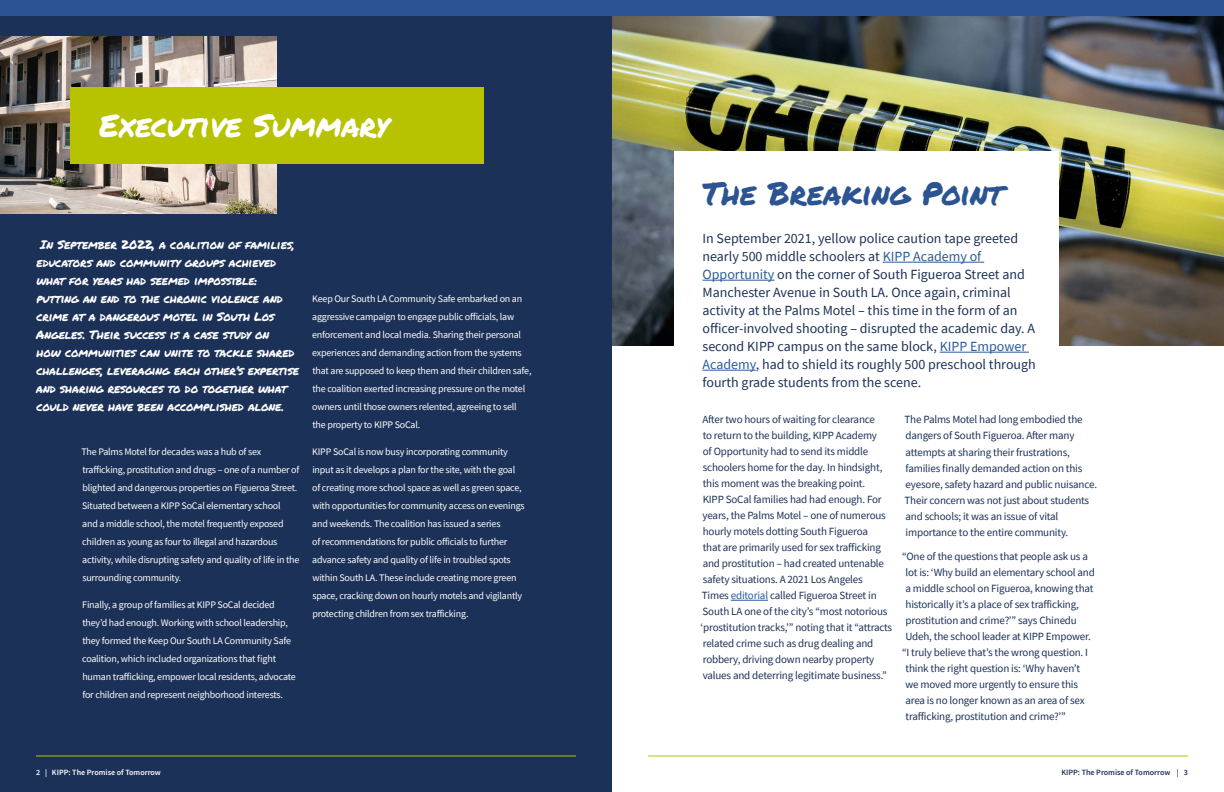
<style>
.page{position:relative;width:1224px;height:792px;background:#fff}
.page>*{position:absolute;margin:0;border:0;box-sizing:border-box;transform-origin:0 0}
.t1{font:31.5px "Permanent Marker";color:#2c5492}
.t2{font:31.5px "Permanent Marker";color:#fff}
.t3{font:14px/18px "Source Sans Pro";color:#1c3157}
.t4{font:12px/18px "Permanent Marker";letter-spacing:-.01em;color:#fff}
.t5{font:11px/16px "Source Sans Pro";letter-spacing:-.015em;color:#1c3157}
.t6{font:10px/18px "Source Sans Pro";letter-spacing:-.02em;color:#fff}
.t7{font:600 8px "Source Sans Pro";color:#fff}
.t8{font:600 8px "Source Sans Pro";color:#1c3157}
.s1{color:#275b9b}
</style>
<div class="page">
<div style="left:0;top:0;width:612px;height:792px;background:#1c3157"></div>
<img style="left:612px;top:16px;width:612px;height:329px">
<img style="left:0;top:37px;width:277px;height:177px">
<div style="left:674px;top:151px;width:385px;height:200px;background:#fff"></div>
<div style="left:70px;top:87px;width:414px;height:76px;background:#b7c300"></div>
<hr style="left:731px;top:600px;width:37px;height:1px;background:#275b9b">
<hr style="left:883px;top:262px;width:101px;height:1px;background:#275b9b">
<hr style="left:703px;top:280px;width:72px;height:1px;background:#275b9b">
<hr style="left:940px;top:352px;width:89px;height:1px;background:#275b9b">
<hr style="left:703px;top:370px;width:53px;height:1px;background:#275b9b">
<hr style="left:36px;top:756px;width:540px;height:1px;background:#b7c300">
<hr style="left:648px;top:756px;width:540px;height:1px;background:#b7c300">
<div style="left:0;top:0;width:1224px;height:16px;background:#2c5492"></div>
<h1 class="t2" style="left:99px;top:102px;width:291px">Executive Summary</h1>
<p class="t4" style="left:36px;top:235px;width:265px;text-indent:4px">In September 2022, a coalition of families, educators and community groups achieved what for years had seemed impossible: putting an end to the chronic violence and crime at a dangerous motel in South Los Angeles. Their success is a case study on<br>how communities can unite to tackle shared challenges, leveraging each other’s expertise and sharing resources to do together what could never have been accomplished alone.</p>
<p class="t6" style="left:81px;top:443px;width:220px">The Palms Motel for decades was a hub of sex trafficking, prostitution and drugs – one of a number of blighted and dangerous properties on Figueroa Street.<br>Situated between a KIPP SoCal elementary school<br>and a middle school, the motel frequently exposed children as young as four to illegal and hazardous activity, while disrupting safety and quality of life in the surrounding community.</p>
<p class="t6" style="left:82px;top:595px;width:215px">Finally, a group of families at KIPP SoCal decided they’d had enough. Working with school leadership, they formed the Keep Our South LA Community Safe coalition, which included organizations that fight human trafficking, empower local residents, advocate for children and represent neighborhood interests.</p>
<p class="t6" style="left:312px;top:290px;width:221px">Keep Our South LA Community Safe embarked on an aggressive campaign to engage public officials, law enforcement and local media. Sharing their personal experiences and demanding action from the systems that are supposed to keep them and their children safe, the coalition exerted increasing pressure on the motel owners until those owners relented, agreeing to sell the property to KIPP SoCal.</p>
<p class="t6" style="left:312px;top:443px;width:214px">KIPP SoCal is now busy incorporating community input as it develops a plan for the site, with the goal of creating more school space as well as green space, with opportunities for community access on evenings and weekends. The coalition has issued a series<br>of recommendations for public officials to further advance safety and quality of life in troubled spots within South LA. These include creating more green space, cracking down on hourly motels and vigilantly protecting children from sex trafficking.</p>
<p class="t7" style="left:36px;top:767px;width:126px">2 | KIPP: The Promise of Tomorrow</p>
<h1 class="t1" style="left:703px;top:170px;width:302px">The Breaking Point</h1>
<p class="t3" style="left:703px;top:229px;width:335px">In September 2021, yellow police caution tape greeted nearly 500 middle schoolers at <span class="s1">KIPP Academy of Opportunity</span> on the corner of South Figueroa Street and Manchester Avenue in South LA. Once again, criminal activity at the Palms Motel – this time in the form of an officer-involved shooting – disrupted the academic day. A second KIPP campus on the same block, <span class="s1">KIPP Empower Academy</span>, had to shield its roughly 500 preschool through fourth grade students from the scene.</p>
<p class="t5" style="left:701px;top:412px;width:193px">After two hours of waiting for clearance<br>to return to the building, KIPP Academy<br>of Opportunity had to send its middle schoolers home for the day. In hindsight, this moment was the breaking point.<br>KIPP SoCal families had had enough. For years, the Palms Motel – one of numerous hourly motels dotting South Figueroa<br>that are primarily used for sex trafficking and prostitution – had created untenable safety situations. A 2021 Los Angeles<br>Times <span class="s1">editorial</span> called Figueroa Street in South LA one of the city’s “most notorious ‘prostitution tracks,’” noting that it “attracts related crime such as drug dealing and robbery, driving down nearby property values and deterring legitimate business.”</p>
<p class="t5" style="left:905px;top:412px;width:194px">The Palms Motel had long embodied the dangers of South Figueroa. After many attempts at sharing their frustrations, families finally demanded action on this eyesore, safety hazard and public nuisance.<br>Their concern was not just about students and schools; it was an issue of vital importance to the entire community.</p>
<p class="t5" style="left:902px;top:548px;width:187px">“One of the questions that people ask us a</p>
<p class="t5" style="left:906px;top:564px;width:191px">lot is: ‘Why build an elementary school and</p>
<p class="t5" style="left:905px;top:580px;width:190px">a middle school on Figueroa, knowing that</p>
<p class="t5" style="left:906px;top:596px;width:175px">historically it’s a place of sex trafficking,</p>
<p class="t5" style="left:906px;top:612px;width:173px">prostitution and crime?’” says Chinedu</p>
<p class="t5" style="left:905px;top:628px;width:187px">Udeh, the school leader at KIPP Empower.</p>
<p class="t5" style="left:902px;top:644px;width:188px">“I truly believe that’s the wrong question. I</p>
<p class="t5" style="left:905px;top:660px;width:176px">think the right question is: ‘Why haven’t</p>
<p class="t5" style="left:905px;top:676px;width:174px">we moved more urgently to ensure this</p>
<p class="t5" style="left:905px;top:692px;width:181px">area is no longer known as an area of sex</p>
<p class="t5" style="left:905px;top:708px;width:162px">trafficking, prostitution and crime?’”</p>
<p class="t8" style="left:1061px;top:767px;width:128px">KIPP: The Promise of Tomorrow | 3</p>
</div>
